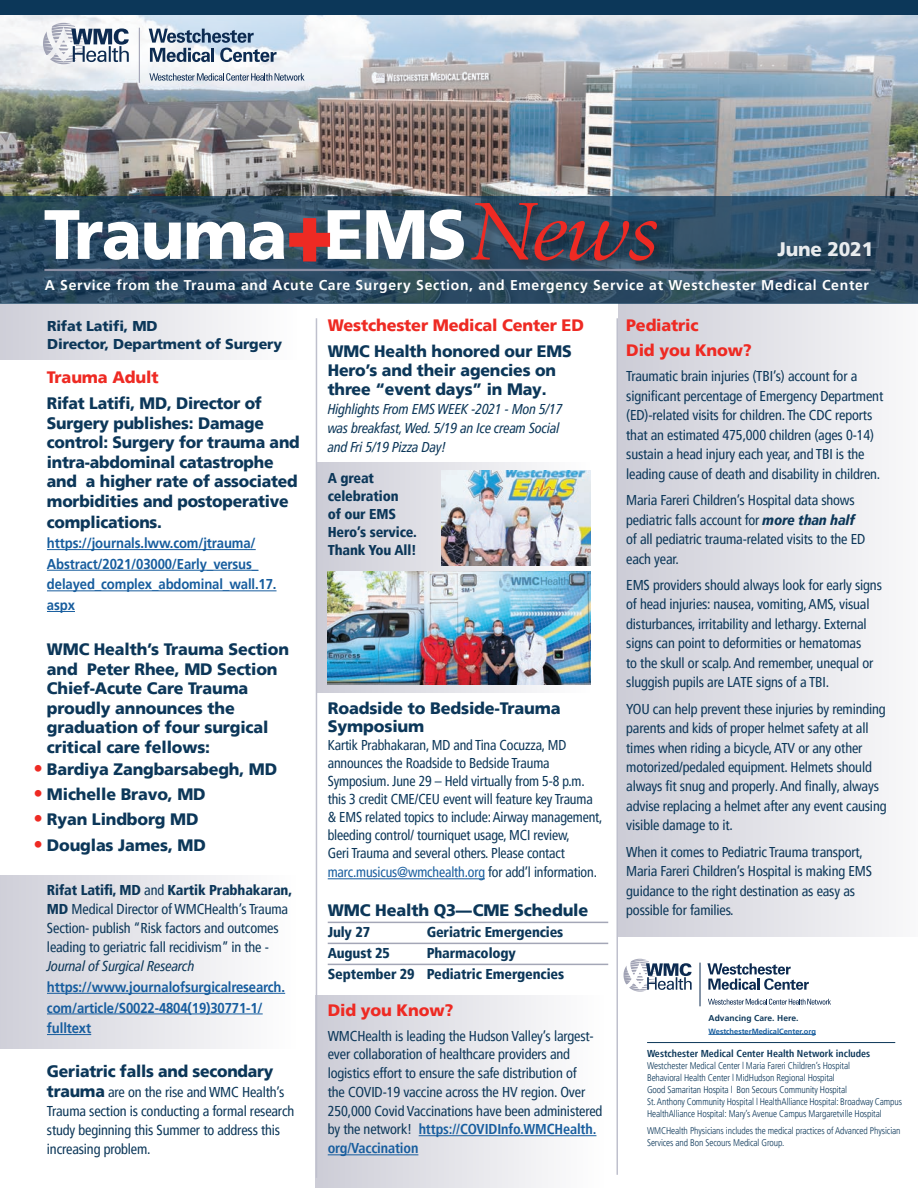
<style>
.page{position:relative;width:918px;height:1188px;background:#fff}
.page>*{position:absolute;margin:0;border:0;box-sizing:border-box;transform-origin:0 0}
.t1{font:italic 91.5px "Sabon MT Pro";color:#ee2a23}
.t2{font:900 86.1px "Frutiger LT Pro";color:#ee2a23;scale:.94 1}
.t3{font:900 69.75px "Frutiger LT Pro";letter-spacing:-.02em;color:#fff;scale:.94 1}
.t4{font:900 19.5px "Frutiger LT Pro";letter-spacing:-.01em;color:#fff}
.t5{font:900 16.5px/19.5px "Frutiger LT Pro";letter-spacing:-.01em;color:#0c3759}
.t6{font:900 16.5px/19.6px "Frutiger LT Pro";letter-spacing:-.01em;color:#0c3759;scale:.95 1}
.t7{font:900 16.5px/25.5px "Frutiger LT Pro";letter-spacing:-.01em;color:#ee2a23}
.t8{font:900 16.5px/19px "Frutiger LT Pro";letter-spacing:-.01em;color:#0c3759;scale:.96 1}
.t9{font:condensed 14.25px/19.5px "Frutiger LT Pro";letter-spacing:-.01em;color:#0c3759}
.t10{font:700 14.25px/20.5px "Frutiger LT Pro";letter-spacing:-.01em;color:#175d9e;scale:.92 1}
.t11{font:900 condensed 14.25px/18px "Frutiger LT Pro";letter-spacing:-.01em;color:#0c3759}
.t12{font:italic condensed 14.25px/19px "Frutiger LT Pro";letter-spacing:-.01em;color:#0c3759}
.t13{font:900 14.25px/18.3px "Frutiger LT Pro";letter-spacing:-.01em;color:#0c3759}
.t14{font:700 14.1px "Frutiger LT Pro";letter-spacing:.05em;color:#fff}
.t15{font:700 condensed 10.05px "Frutiger LT Pro";color:#0c3759}
.t16{font:300 condensed 9.6px/12px "Frutiger LT Pro";letter-spacing:-.01em;color:#0c3759}
.t17{font:700 8.55px "Frutiger LT Pro";letter-spacing:.01em;color:#0c3759}
.t18{font:700 7.5px "Frutiger LT Pro";color:#175d9e}
.s1{font-size:87px}
.s2{font-size:19.5px;color:#ee2a23}
.s3{font-weight:900}
.s4{font-weight:900;font-stretch:normal;font-size:16.5px}
.s5{color:#175d9e}
.s6{font-weight:700;color:#175d9e}
.s7{font-weight:900;font-style:italic}
</style>
<div class="page">
<div style="left:0;top:875px;width:296px;height:174px;background:linear-gradient(to right,#cfcfd9,#fdfdfe)"></div>
<div style="left:315px;top:996px;width:289px;height:192px;background:linear-gradient(to right,#ccccd6,#fdfefe)"></div>
<div style="left:618px;top:300px;width:300px;height:636px;background:linear-gradient(to right,#ccccd6,#f9f9fa)"></div>
<div style="left:0;top:305px;width:297px;height:55px;background:linear-gradient(to right,#cfcfd8,#fefefe)"></div>
<svg style="left:317px;top:462px;width:273px;height:231px;background:#d7d8df"></svg>
<img style="left:0;top:137px;width:918px;height:60px">
<img style="left:0;top:14px;width:918px;height:123px">
<svg style="left:0;top:197px;width:918px;height:107px;background:#2e4c63"></svg>
<div style="left:0;top:0;width:918px;height:14px;background:#0c3759"></div>
<svg style="left:43px;top:23px;width:86px;height:42px"></svg>
<svg style="left:149px;top:29px;width:128px;height:33px"></svg>
<svg style="left:149px;top:73px;width:156px;height:8px"></svg>
<hr style="left:139px;top:28px;width:1px;height:55px;background:#a0a2b4">
<hr style="left:44px;top:269px;width:827px;height:2px;background:#8d90a5">
<div style="left:469px;top:199px;width:200px;height:74px;background:#231f20;opacity:.55"></div>
<hr style="left:47px;top:549px;width:209px;height:1px;background:#175d9e">
<hr style="left:47px;top:570px;width:211px;height:1px;background:#175d9e">
<hr style="left:47px;top:590px;width:230px;height:1px;background:#175d9e">
<svg style="left:47px;top:611px;width:28px;height:1px"></svg>
<hr style="left:47px;top:993px;width:238px;height:1px;background:#175d9e">
<hr style="left:47px;top:1014px;width:216px;height:1px;background:#175d9e">
<hr style="left:47px;top:1034px;width:44px;height:1px;background:#175d9e">
<hr style="left:708px;top:1034px;width:108px;height:1px;background:#175d9e">
<svg style="left:624px;top:959px;width:68px;height:33px"></svg>
<svg style="left:707px;top:963px;width:102px;height:27px"></svg>
<svg style="left:708px;top:999px;width:123px;height:6px"></svg>
<hr style="left:700px;top:963px;width:1px;height:43px;background:#0d2b51">
<hr style="left:647px;top:1042px;width:248px;height:1px;background:#0c3759">
<hr style="left:316px;top:318px;width:1px;height:860px;background:#bfc0cd">
<hr style="left:616px;top:318px;width:2px;height:857px;background:#bfc0cd">
<hr style="left:328px;top:878px;width:157px;height:1px;background:#175d9e">
<hr style="left:328px;top:922px;width:280px;height:1px;background:#a4a7b7">
<hr style="left:328px;top:943px;width:280px;height:1px;background:#a4a7b7">
<hr style="left:328px;top:964px;width:280px;height:1px;background:#a4a7b7">
<hr style="left:419px;top:1135px;width:177px;height:1px;background:#175d9e">
<hr style="left:328px;top:1154px;width:90px;height:1px;background:#175d9e">
<img style="left:328px;top:572px;width:262px;height:112px">
<img style="left:442px;top:471px;width:148px;height:94px">
<h1 class="t1" style="left:469px;top:169px;width:192px"><span class="s1">N</span>ews</h1>
<h3 class="t3" style="left:44px;top:192px;width:452px">Trauma EMS</h3>
<p class="t14" style="left:45px;top:277px;width:826px">A Service from the Trauma and Acute Care Surgery Section, and Emergency Service at Westchester Medical Center</p>
<h2 class="t2" style="left:285px;top:179px;width:53px">+</h2>
<h3 class="t4" style="left:777px;top:237px;width:97px">June 2021</h3>
<p class="t13" style="left:47px;top:317px;width:236px">Rifat Latifi, MD<br>Director, Department of Surgery</p>
<p class="t7" style="left:47px;top:365px;width:113px">Trauma Adult</p>
<p class="t6" style="left:47px;top:394px;width:268px">Rifat Latifi, MD, Director of<br>Surgery publishes: Damage control: Surgery for trauma and intra-abdominal catastrophe and a higher rate of associated morbidities and postoperative complications.</p>
<p class="t10" style="left:47px;top:533px;width:251px">https://journals.lww.com/jtrauma/<br>Abstract/2021/03000/Early_versus_ delayed_complex_abdominal_wall.17. aspx</p>
<p class="t5" style="left:47px;top:639px;width:244px">WMC Health’s Trauma Section and Peter Rhee, MD Section<br>Chief-Acute Care Trauma proudly announces the graduation of four surgical critical care fellows:</p>
<p class="t5" style="left:33px;top:760px;width:245px"><span class="s2">•</span> Bardiya Zangbarsabegh, MD</p>
<p class="t5" style="left:33px;top:784px;width:174px"><span class="s2">•</span> Michelle Bravo, MD</p>
<p class="t5" style="left:33px;top:809px;width:167px"><span class="s2">•</span> Ryan Lindborg MD</p>
<p class="t5" style="left:33px;top:835px;width:174px"><span class="s2">•</span> Douglas James, MD</p>
<p class="t9" style="left:47px;top:880px;width:247px;line-height:19px"><span class="s3">Rifat Latifi, MD</span> and <span class="s3">Kartik Prabhakaran, MD</span> Medical Director of WMCHealth’s Trauma Section- publish “Risk factors and outcomes leading to geriatric fall recidivism” in the -</p>
<p class="t12" style="left:47px;top:957px;width:149px">Journal of Surgical Research</p>
<p class="t10" style="left:47px;top:977px;width:260px">https://www.journalofsurgicalresearch. com/article/S0022-4804(19)30771-1/ fulltext</p>
<p class="t6" style="left:47px;top:1062px;width:240px">Geriatric falls and secondary</p>
<p class="t9" style="left:47px;top:1083px;width:249px;line-height:19px"><span class="s4">trauma</span> are on the rise and WMC Health’s Trauma section is conducting a formal research study beginning this Summer to address this increasing problem.</p>
<p class="t7" style="left:328px;top:312px;width:258px">Westchester Medical Center ED</p>
<p class="t8" style="left:328px;top:341px;width:256px">WMC Health honored our EMS<br>Hero’s and their agencies on three “event days” in May.</p>
<p class="t12" style="left:328px;top:400px;width:236px">Highlights From EMS WEEK -2021 - Mon 5/17 was breakfast, Wed. 5/19 an Ice cream Social and Fri 5/19 Pizza Day!</p>
<p class="t11" style="left:328px;top:469px;width:91px">A great celebration<br>of our EMS<br>Hero’s service.<br>Thank You All!</p>
<p class="t5" style="left:328px;top:699px;width:234px;line-height:18px">Roadside to Bedside-Trauma<br>Symposium</p>
<p class="t9" style="left:328px;top:736px;width:276px;line-height:18.1px">Kartik Prabhakaran, MD and Tina Cocuzza, MD announces the Roadside to Bedside Trauma Symposium. June 29 – Held virtually from 5-8 p.m. this 3 credit CME/CEU event will feature key Trauma &amp; EMS related topics to include: Airway management, bleeding control/ tourniquet usage, MCI review,<br>Geri Trauma and several others. Please contact <span class="s5">marc.musicus@wmchealth.org</span> for add’l information.</p>
<p class="t5" style="left:328px;top:900px;width:262px">WMC Health Q3—CME Schedule</p>
<p class="t11" style="left:328px;top:923px;width:44px">July 27</p>
<p class="t11" style="left:427px;top:923px;width:138px">Geriatric Emergencies</p>
<p class="t11" style="left:328px;top:944px;width:64px">August 25</p>
<p class="t11" style="left:328px;top:942px;width:238px;line-height:21px;text-indent:99px">Pharmacology<br>September 29 Pediatric Emergencies</p>
<p class="t7" style="left:328px;top:998px;width:127px">Did you Know?</p>
<p class="t9" style="left:328px;top:1026px;width:276px;line-height:18.8px">WMCHealth is leading the Hudson Valley’s largest&shy;ever collaboration of healthcare providers and logistics effort to ensure the safe distribution of<br>the COVID-19 vaccine across the HV region. Over 250,000 Covid Vaccinations have been administered by the network! <span class="s6">https://COVIDInfo.WMCHealth. org/Vaccination</span></p>
<p class="t7" style="left:626px;top:312px;width:127px">Pediatric<br>Did you Know?</p>
<p class="t9" style="left:626px;top:367px;width:258px">Traumatic brain injuries (TBI’s) account for a significant percentage of Emergency Department (ED)-related visits for children. The CDC reports that an estimated 475,000 children (ages 0-14) sustain a head injury each year, and TBI is the leading cause of death and disability in children.</p>
<p class="t9" style="left:626px;top:490px;width:241px">Maria Fareri Children’s Hospital data shows pediatric falls account for <span class="s7">more than half </span>of all pediatric trauma-related visits to the ED each year.</p>
<p class="t9" style="left:626px;top:575px;width:257px">EMS providers should always look for early signs of head injuries: nausea, vomiting, AMS, visual disturbances, irritability and lethargy. External signs can point to deformities or hematomas<br>to the skull or scalp. And remember, unequal or sluggish pupils are LATE signs of a TBI.</p>
<p class="t9" style="left:626px;top:699px;width:262px">YOU can help prevent these injuries by reminding parents and kids of proper helmet safety at all times when riding a bicycle, ATV or any other motorized/pedaled equipment. Helmets should always fit snug and properly. And finally, always advise replacing a helmet after any event causing visible damage to it.</p>
<p class="t9" style="left:626px;top:842px;width:247px">When it comes to Pediatric Trauma transport, Maria Fareri Children’s Hospital is making EMS guidance to the right destination as easy as possible for families.</p>
<p class="t17" style="left:708px;top:1013px;width:92px">Advancing Care. Here.</p>
<p class="t18" style="left:708px;top:1027px;width:109px">WestchesterMedicalCenter.org</p>
<p class="t15" style="left:647px;top:1048px;width:225px">Westchester Medical Center Health Network includes</p>
<p class="t16" style="left:647px;top:1060px;width:256px">Westchester Medical Center l Maria Fareri Children’s Hospital<br>Behavioral Health Center l MidHudson Regional Hospital<br>Good Samaritan Hospita l Bon Secours Community Hospital<br>St. Anthony Community Hospital l HealthAlliance Hospital: Broadway Campus HealthAlliance Hospital: Mary’s Avenue Campus Margaretville Hospital</p>
<p class="t16" style="left:647px;top:1125px;width:255px">WMCHealth Physicians includes the medical practices of Advanced Physician<br>Services and Bon Secours Medical Group.</p>
</div>
